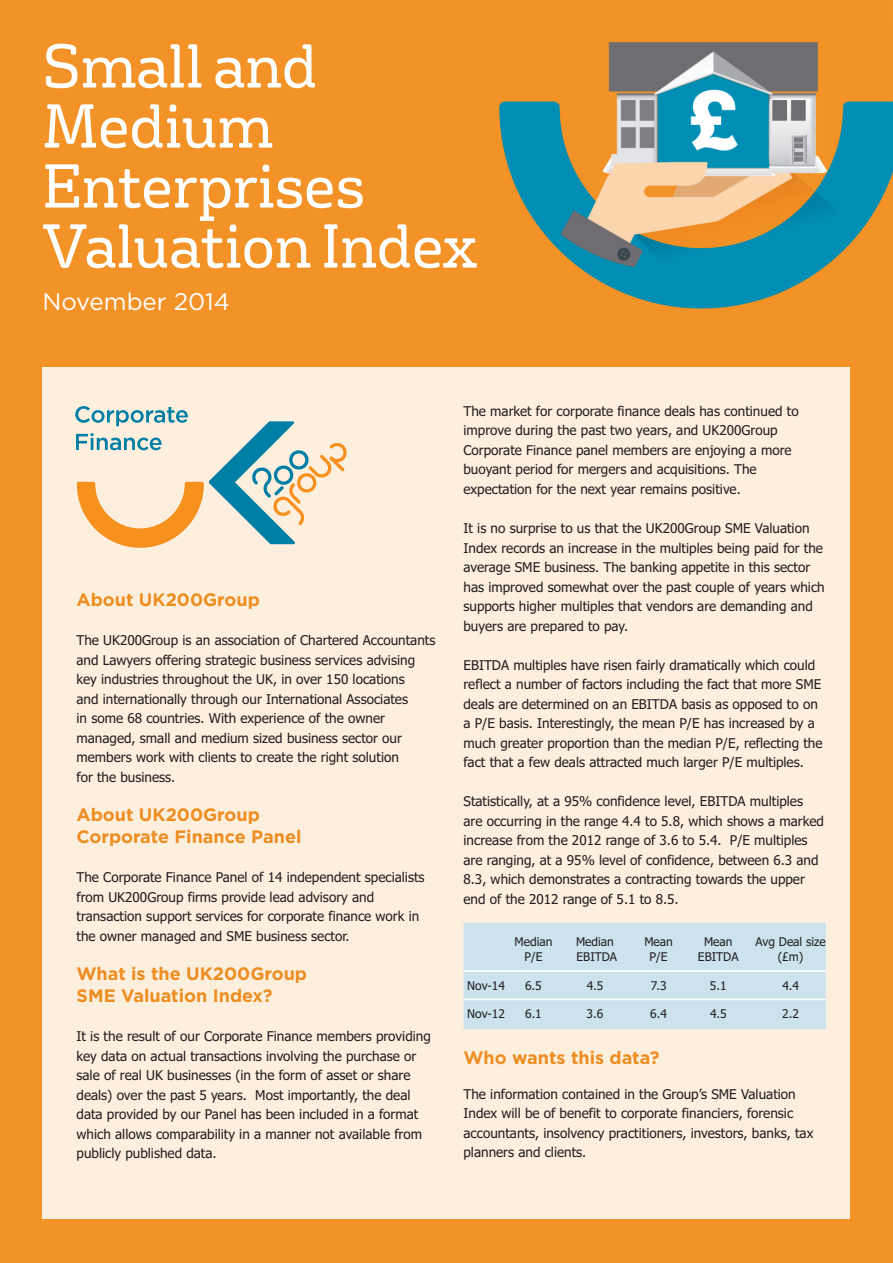
<style>
.page{position:relative;width:893px;height:1263px;background:#fff}
.page>*{position:absolute;margin:0;border:0;box-sizing:border-box;transform-origin:0 0}
.t1{font:60px/60px "FS Rufus";color:#fff;scale:.9 1}
.t2{font:24px "Gotham";color:#fff}
.t3{font:700 18px/22.5px "Gotham";color:#ed8e21}
.t4{font:13.5px/19.5px "Tahoma";color:#231f20}
.t5{font:12px "Tahoma";color:#231f20}
</style>
<div class="page">
<img style="left:0;top:0;width:893px;height:1263px">
<div style="left:43px;top:368px;width:807px;height:851px;background:#fdefde"></div>
<div style="left:463px;top:923px;width:363px;height:106px;background:#cce3ee"></div>
<hr style="left:464px;top:970px;width:362px;height:2px;background:#fff">
<hr style="left:464px;top:999px;width:362px;height:1px;background:#fff">
<svg style="left:75px;top:406px;width:272px;height:142px"></svg>
<h1 class="t1" style="left:43px;top:43px;width:485px">Small and<br>Medium<br>Enterprises<br>Valuation Index</h1>
<h2 class="t2" style="left:43px;top:293px;width:189px">November 2014</h2>
<h3 class="t3" style="left:77px;top:590px;width:185px">About UK200Group</h3>
<p class="t4" style="left:77px;top:631px;width:360px">The UK200Group is an association of Chartered Accountants and Lawyers offering strategic business services advising key industries throughout the UK, in over 150 locations<br>and internationally through our International Associates<br>in some 68 countries. With experience of the owner managed, small and medium sized business sector our members work with clients to create the right solution<br>for the business.</p>
<h3 class="t3" style="left:77px;top:804px;width:226px">About UK200Group<br>Corporate Finance Panel</h3>
<p class="t4" style="left:77px;top:868px;width:350px">The Corporate Finance Panel of 14 independent specialists from UK200Group firms provide lead advisory and transaction support services for corporate finance work in the owner managed and SME business sector.</p>
<h3 class="t3" style="left:77px;top:963px;width:232px">What is the UK200Group<br>SME Valuation Index?</h3>
<p class="t4" style="left:77px;top:1027px;width:356px">It is the result of our Corporate Finance members providing key data on actual transactions involving the purchase or sale of real UK businesses (in the form of asset or share deals) over the past 5 years. Most importantly, the deal data provided by our Panel has been included in a format which allows comparability in a manner not available from publicly published data.</p>
<p class="t4" style="left:463px;top:402px;width:337px">The market for corporate finance deals has continued to improve during the past two years, and UK200Group Corporate Finance panel members are enjoying a more buoyant period for mergers and acquisitions. The expectation for the next year remains positive.</p>
<p class="t4" style="left:463px;top:519px;width:363px">It is no surprise to us that the UK200Group SME Valuation Index records an increase in the multiples being paid for the average SME business. The banking appetite in this sector has improved somewhat over the past couple of years which supports higher multiples that vendors are demanding and buyers are prepared to pay.</p>
<p class="t4" style="left:463px;top:655px;width:361px">EBITDA multiples have risen fairly dramatically which could reflect a number of factors including the fact that more SME deals are determined on an EBITDA basis as opposed to on a P/E basis. Interestingly, the mean P/E has increased by a much greater proportion than the median P/E, reflecting the fact that a few deals attracted much larger P/E multiples.</p>
<p class="t4" style="left:463px;top:792px;width:362px">Statistically, at a 95% confidence level, EBITDA multiples are occurring in the range 4.4 to 5.8, which shows a marked increase from the 2012 range of 3.6 to 5.4. P/E multiples are ranging, at a 95% level of confidence, between 6.3 and 8.3, which demonstrates a contracting towards the upper end of the 2012 range of 5.1 to 8.5.</p>
<p class="t5" style="left:514px;top:935px;width:39px">Median</p>
<p class="t5" style="left:576px;top:935px;width:39px">Median</p>
<p class="t5" style="left:644px;top:935px;width:30px">Mean</p>
<p class="t5" style="left:704px;top:935px;width:30px">Mean</p>
<p class="t5" style="left:755px;top:935px;width:72px">Avg Deal size</p>
<p class="t5" style="left:524px;top:950px;width:19px">P/E</p>
<p class="t5" style="left:577px;top:950px;width:42px">EBITDA</p>
<p class="t5" style="left:650px;top:950px;width:19px">P/E</p>
<p class="t5" style="left:698px;top:950px;width:42px">EBITDA</p>
<p class="t5" style="left:778px;top:949px;width:27px">(£m)</p>
<p class="t5" style="left:467px;top:978px;width:39px">Nov-14</p>
<p class="t5" style="left:525px;top:978px;width:18px">6.5</p>
<p class="t5" style="left:587px;top:978px;width:18px">4.5</p>
<p class="t5" style="left:651px;top:978px;width:17px">7.3</p>
<p class="t5" style="left:710px;top:978px;width:18px">5.1</p>
<p class="t5" style="left:782px;top:978px;width:18px">4.4</p>
<p class="t5" style="left:467px;top:1007px;width:39px">Nov-12</p>
<p class="t5" style="left:525px;top:1007px;width:18px">6.1</p>
<p class="t5" style="left:587px;top:1007px;width:18px">3.6</p>
<p class="t5" style="left:650px;top:1007px;width:18px">6.4</p>
<p class="t5" style="left:710px;top:1007px;width:18px">4.5</p>
<p class="t5" style="left:782px;top:1007px;width:18px">2.2</p>
<h3 class="t3" style="left:463px;top:1048px;width:198px">Who wants this data?</h3>
<p class="t4" style="left:463px;top:1084px;width:351px">The information contained in the Group’s SME Valuation Index will be of benefit to corporate financiers, forensic accountants, insolvency practitioners, investors, banks, tax planners and clients.</p>
</div>
